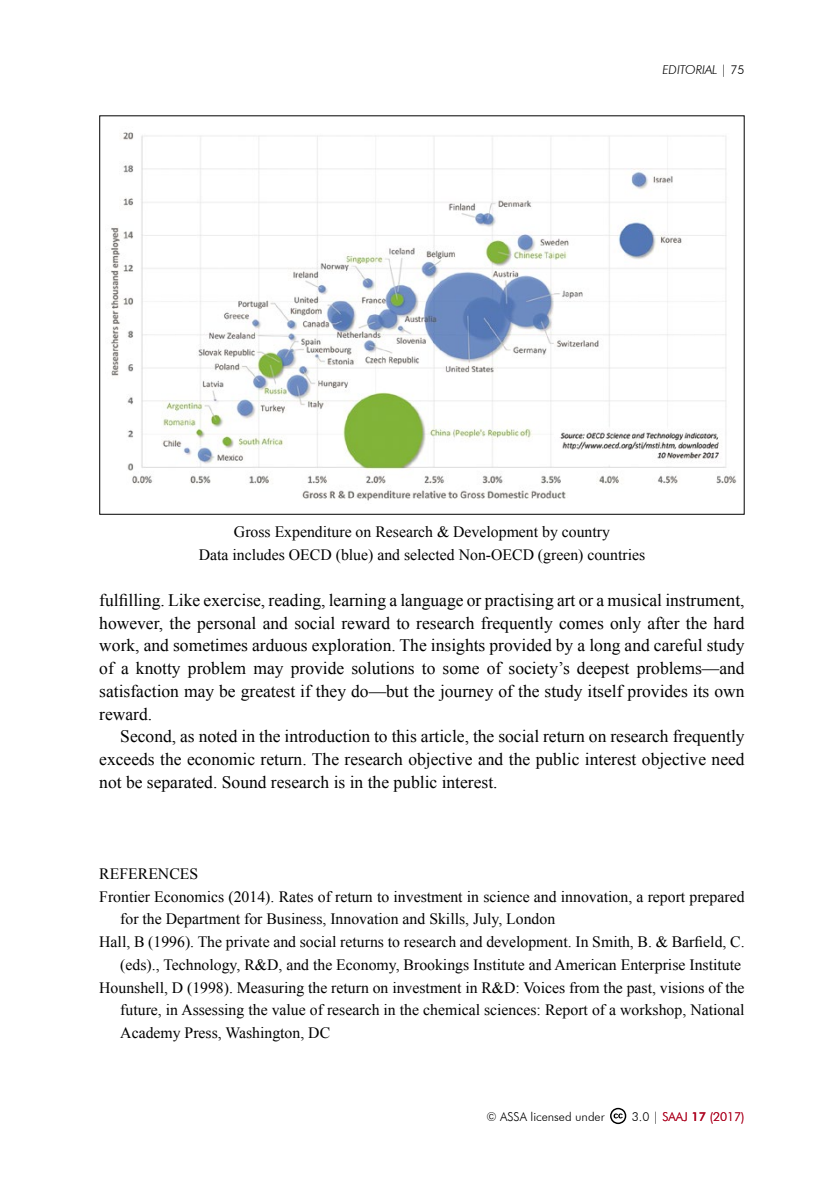
<style>
.page{position:relative;width:834px;height:1191px;background:#fff}
.page>*{position:absolute;margin:0;border:0;box-sizing:border-box;transform-origin:0 0}
.t1{font:17.5px/22.8px "Times New Roman";color:#000;text-align:justify}
.t2{font:15.75px/22.8px "Times New Roman";color:#000;text-align:center}
.t3{font:300 12.25px "Futura BT";color:#000}
.t4{font:300 12.25px "Futura BT";color:#af0925}
.t5{font:italic 300 12.25px "Futura BT";color:#000}
.s1{font-style:normal}
.s2{color:#000}
.s3{font-style:italic;color:#000}
.s4{font-weight:500}
</style>
<div class="page">
<svg style="left:610px;top:1107px;width:16px;height:17px"></svg>
<img style="left:111px;top:132px;width:626px;height:369px">
<p class="t5" style="left:662px;top:62px;width:84px">EDITORIAL <span class="s1">| 75</span></p>
<p class="t2" style="left:199px;top:520px;width:448px">Gross Expenditure on Research &amp; Development by country<br>Data includes OECD (blue) and selected Non-OECD (green) countries</p>
<p class="t1" style="left:99px;top:588px;width:646px">fulfilling. Like exercise, reading, learning a language or practising art or a musical instrument, however, the personal and social reward to research frequently comes only after the hard work, and sometimes arduous exploration. The insights provided by a long and careful study of a knotty problem may provide solutions to some of society’s deepest problems—and satisfaction may be greatest if they do—but the journey of the study itself provides its own reward.</p>
<p class="t1" style="left:99px;top:725px;width:646px;text-indent:21px">Second, as noted in the introduction to this article, the social return on research frequently exceeds the economic return. The research objective and the public interest objective need not be separated. Sound research is in the public interest.</p>
<p class="t2" style="left:99px;top:862px;width:100px">REFERENCES</p>
<p class="t2" style="left:99px;top:884px;width:646px">Frontier Economics (2014). Rates of return to investment in science and innovation, a report prepared</p>
<p class="t2" style="left:120px;top:907px;width:436px">for the Department for Business, Innovation and Skills, July, London</p>
<p class="t2" style="left:99px;top:930px;width:646px">Hall, B (1996). The private and social returns to research and development. In Smith, B. &amp; Barfield, C.</p>
<p class="t2" style="left:120px;top:953px;width:622px">(eds)., Technology, R&amp;D, and the Economy, Brookings Institute and American Enterprise Institute</p>
<p class="t2" style="left:99px;top:975px;width:646px">Hounshell, D (1998). Measuring the return on investment in R&amp;D: Voices from the past, visions of the</p>
<p class="t2" style="left:120px;top:998px;width:625px">future, in Assessing the value of research in the chemical sciences: Report of a workshop, National</p>
<p class="t2" style="left:120px;top:1021px;width:211px">Academy Press, Washington, DC</p>
<p class="t3" style="left:486px;top:1109px;width:120px">© ASSA licensed under</p>
<p class="t4" style="left:631px;top:1109px;width:114px"><span class="s2">3.0</span> <span class="s3">|</span> SAAJ <span class="s4">17</span> (2017)</p>
</div>
